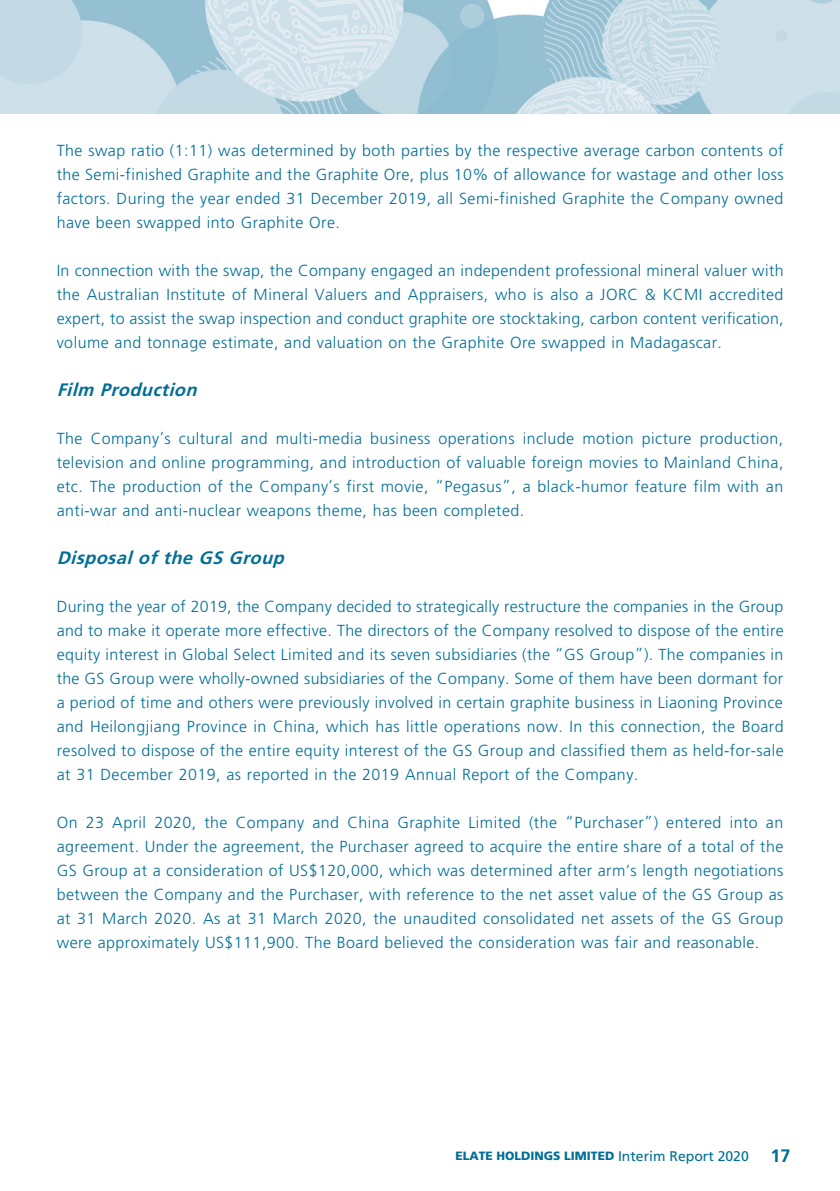
<style>
.page{position:relative;width:840px;height:1191px;background:#fff}
.page>*{position:absolute;margin:0;border:0;box-sizing:border-box;transform-origin:0 0}
.t1{font:italic 700 18px "Frutiger LT Std";color:#006e96}
.t2{font:300 16px/24px "Frutiger LT Std";letter-spacing:.03em;color:#006e96;text-align:justify}
.t3{font:900 12px "Frutiger LT Std";color:#006e96}
.s1{font-weight:400;font-size:14px}
.s2{font-weight:700;font-size:18px}
</style>
<div class="page">
<img style="left:0;top:0;width:839px;height:113px">
<p class="t2" style="left:57px;top:139px;width:728px">The swap ratio (1:11) was determined by both parties by the respective average carbon contents of the Semi-finished Graphite and the Graphite Ore, plus 10% of allowance for wastage and other loss factors. During the year ended 31 December 2019, all Semi-finished Graphite the Company owned have been swapped into Graphite Ore.</p>
<p class="t2" style="left:57px;top:259px;width:728px">In connection with the swap, the Company engaged an independent professional mineral valuer with the Australian Institute of Mineral Valuers and Appraisers, who is also a JORC &amp; KCMI accredited expert, to assist the swap inspection and conduct graphite ore stocktaking, carbon content verification, volume and tonnage estimate, and valuation on the Graphite Ore swapped in Madagascar.</p>
<p class="t1" style="left:57px;top:379px;width:147px">Film Production</p>
<p class="t2" style="left:57px;top:427px;width:727px">The Company’s cultural and multi-media business operations include motion picture production, television and online programming, and introduction of valuable foreign movies to Mainland China, etc. The production of the Company’s first movie, “Pegasus”, a black-humor feature film with an anti-war and anti-nuclear weapons theme, has been completed.</p>
<p class="t1" style="left:57px;top:547px;width:234px">Disposalofthe GS Group</p>
<p class="t2" style="left:57px;top:595px;width:728px">During the year of 2019, the Company decided to strategically restructure the companies in the Group and to make it operate more effective. The directors of the Company resolved to dispose of the entire equity interest in Global Select Limited and its seven subsidiaries (the “GS Group”). The companies in the GS Group were wholly-owned subsidiaries of the Company. Some of them have been dormant for a period of time and others were previously involved in certain graphite business in Liaoning Province and Heilongjiang Province in China, which has little operations now. In this connection, the Board resolved to dispose of the entire equity interest of the GS Group and classified them as held-for-sale at 31 December 2019, as reported in the 2019 Annual Report of the Company.</p>
<p class="t2" style="left:57px;top:811px;width:727px">On 23 April 2020, the Company and China Graphite Limited (the “Purchaser”) entered into an agreement. Under the agreement, the Purchaser agreed to acquire the entire share of a total of the GS Group at a consideration of US$120,000, which was determined after arm’s length negotiations between the Company and the Purchaser, with reference to the net asset value of the GS Group as at 31 March 2020. As at 31 March 2020, the unaudited consolidated net assets of the GS Group were approximately US$111,900. The Board believed the consideration was fair and reasonable.</p>
<p class="t3" style="left:455px;top:1148px;width:336px">ELATE HOLDINGS LIMITED <span class="s1">Interim Report 2020</span> <span class="s2">17</span></p>
</div>
